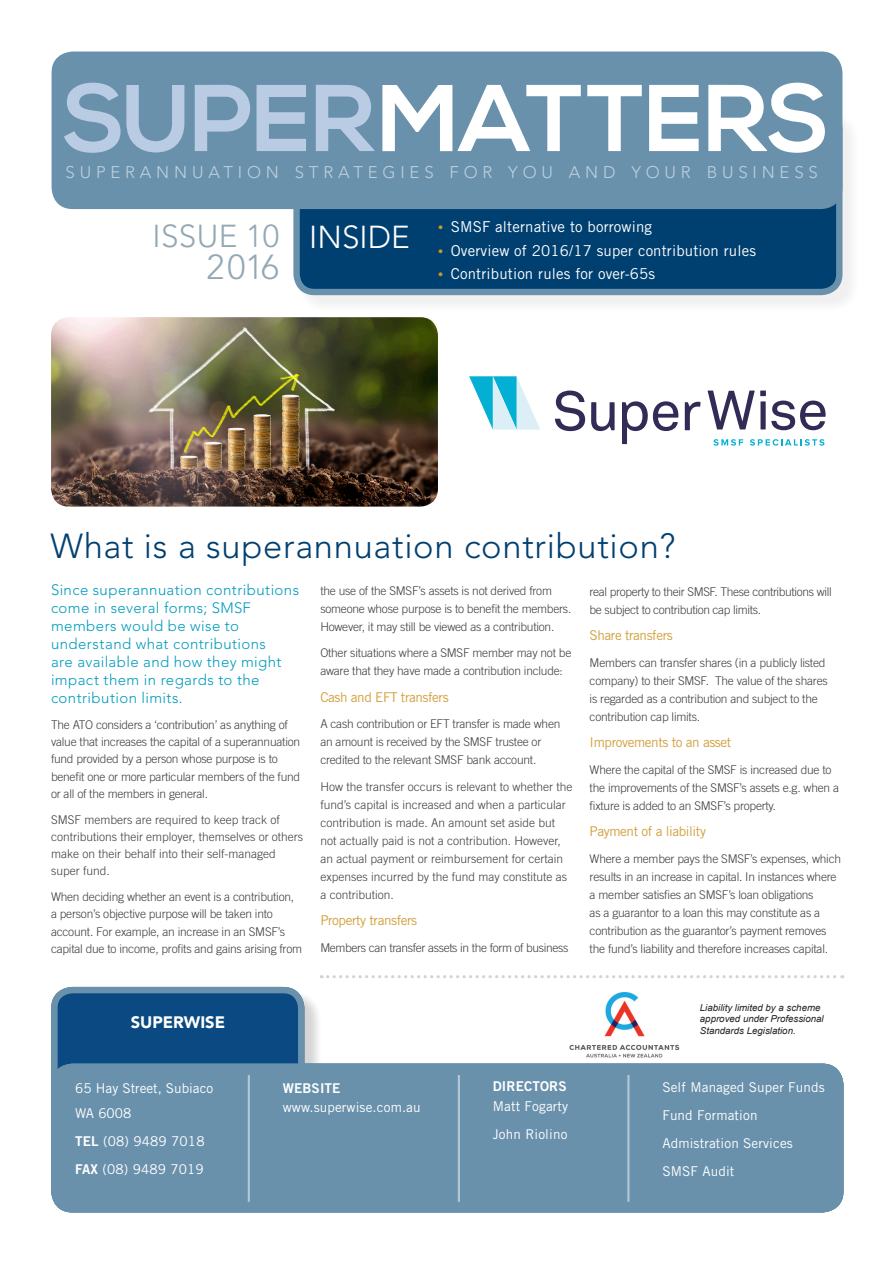
<style>
.page{position:relative;width:893px;height:1263px;background:#fff}
.page>*{position:absolute;margin:0;border:0;box-sizing:border-box;transform-origin:0 0}
.Title_-_Article{font:700 94.5px "Nexa";color:#fff}
.Title_-_Article-2{font:300 34.5px "Avenir LT Std";letter-spacing:.02em;color:#004071}
.Title_-_Article-3{font:300 34.5px "Avenir LT Std";color:#93a8b4}
.Title_-_Article-4{font:300 31.5px "Avenir LT Std";letter-spacing:.01em;color:#93a8b4}
.Title_-_Article-5{font:300 31.5px "Avenir LT Std";color:#fff}
.t1{font:300 16.8px "Avenir LT Std";letter-spacing:.285em;color:#bdd1dd}
.t2{font:900 16.5px "Avenir LT Std";color:#fff}
.Body_Text{font:300 15px/18px "Avenir LT Std";letter-spacing:.025em;color:#009bbc}
.t3{font:15px "Trade Gothic LT Std";letter-spacing:.01em;color:#fff}
.t4{font:13.5px/19.5px "Trade Gothic LT Std";letter-spacing:.01em;color:#fff}
.Body_Text-2{font:13.5px "Trade Gothic LT Std";letter-spacing:-.03em;color:#d2a03d}
.Body_Text-3{font:300 12px/18px "Trade Gothic LT Std";letter-spacing:-.02em;color:#3e3e3f}
.Body_Text-4{font:300 12px/18px "Trade Gothic LT Std";color:#3e3e3f}
.t5{font:italic 9.45px/11.4px "Arial";color:#231f20}
.s1{color:#bacce3}
.s2{font-family:"Myriad Pro";font-size:18px;color:#cd972b}
.s3{font-family:"Trade Gothic LT Std Bd 2"}
</style>
<div class="page">
<div style="left:296px;top:110px;width:565px;height:204px;background:#231f20;opacity:.07"></div>
<div style="left:297px;top:111px;width:542px;height:181px;background:#004071;border-radius:18px"></div>
<div style="left:293px;top:108px;width:549px;height:187px;border:6px solid #6991ac;border-radius:18px"></div>
<div style="left:52px;top:52px;width:790px;height:157px;background:#6991ac;border-radius:21px"></div>
<img style="left:51px;top:317px;width:387px;height:190px">
<svg style="left:328px;top:975px;width:515px;height:3px"></svg>
<svg style="left:469px;top:376px;width:71px;height:54px"></svg>
<svg style="left:555px;top:391px;width:30px;height:40px"></svg>
<svg style="left:591px;top:402px;width:24px;height:29px"></svg>
<svg style="left:622px;top:401px;width:56px;height:43px"></svg>
<svg style="left:685px;top:402px;width:15px;height:28px"></svg>
<svg style="left:708px;top:391px;width:118px;height:39px"></svg>
<svg style="left:713px;top:439px;width:30px;height:7px"></svg>
<svg style="left:750px;top:439px;width:74px;height:7px"></svg>
<div style="left:53px;top:989px;width:270px;height:219px;background:#231f20;opacity:.07"></div>
<div style="left:54px;top:990px;width:247px;height:196px;background:#0a4981;border-radius:18px"></div>
<div style="left:51px;top:987px;width:253px;height:202px;border:6px solid #6991ac;border-radius:18px"></div>
<div style="left:51px;top:1063px;width:792px;height:149px;background:#6991ac;border-radius:21px"></div>
<hr style="left:248px;top:1075px;width:2px;height:127px;background:#fff">
<hr style="left:458px;top:1075px;width:2px;height:127px;background:#fff">
<hr style="left:627px;top:1075px;width:2px;height:127px;background:#fff">
<img style="left:569px;top:992px;width:111px;height:66px">
<p class="Title_-_Article" style="left:63px;top:64px;width:768px"><span class="s1">SUPER</span>MATTERS</p>
<p class="t1" style="left:66px;top:163px;width:754px">SUPERANNUATION STRATEGIES FOR YOU AND YOUR BUSINESS</p>
<p class="Title_-_Article-4" style="left:153px;top:218px;width:128px">ISSUE 10</p>
<p class="Title_-_Article-3" style="left:206px;top:247px;width:74px">2016</p>
<p class="Title_-_Article-5" style="left:309px;top:218px;width:102px">INSIDE</p>
<p class="t3" style="left:438px;top:217px;width:216px"><span class="s2">•</span> SMSF alternative to borrowing</p>
<p class="t3" style="left:438px;top:241px;width:319px"><span class="s2">•</span> Overview of 2016/17 super contribution rules</p>
<p class="t3" style="left:438px;top:265px;width:219px"><span class="s2">•</span> Contribution rules for over-65s</p>
<p class="Title_-_Article-2" style="left:50px;top:526px;width:627px">What is a superannuation contribution?</p>
<p class="Body_Text" style="left:51px;top:581px;width:250px">Since superannuation contributions come in several forms; SMSF members would be wise to understand what contributions<br>are available and how they might impact them in regards to the contribution limits.</p>
<p class="Body_Text-3" style="left:51px;top:716px;width:251px;line-height:17.2px">The ATO considers a ‘contribution’ as anything of value that increases the capital of a superannuation fund provided by a person whose purpose is to benefit one or more particular members of the fund or all of the members in general.</p>
<p class="Body_Text-4" style="left:51px;top:810px;width:254px;line-height:17.2px">SMSF members are required to keep track of contributions their employer, themselves or others make on their behalf into their self-managed super fund.</p>
<p class="Body_Text-3" style="left:51px;top:888px;width:253px;line-height:17.2px">When deciding whether an event is a contribution, a person’s objective purpose will be taken into account. For example, an increase in an SMSF’s capital due to income, profits and gains arising from</p>
<p class="Body_Text-3" style="left:320px;top:581px;width:252px">the use of the SMSF’s assets is not derived from someone whose purpose is to benefit the members.<br>However, it may still be viewed as a contribution.</p>
<p class="Body_Text-3" style="left:320px;top:644px;width:253px">Other situations where a SMSF member may not be aware that they have made a contribution include:</p>
<p class="Body_Text-2" style="left:320px;top:689px;width:130px">Cash and EFT transfers</p>
<p class="Body_Text-3" style="left:320px;top:715px;width:242px">A cash contribution or EFT transfer is made when an amount is received by the SMSF trustee or credited to the relevant SMSF bank account.</p>
<p class="Body_Text-4" style="left:320px;top:777px;width:254px">How the transfer occurs is relevant to whether the fund’s capital is increased and when a particular contribution is made. An amount set aside but not actually paid is not a contribution. However, an actual payment or reimbursement for certain expenses incurred by the fund may constitute as a contribution.</p>
<p class="Body_Text-2" style="left:320px;top:912px;width:98px">Property transfers</p>
<p class="Body_Text-3" style="left:320px;top:938px;width:250px">Members can transfer assets in the form of business</p>
<p class="Body_Text-3" style="left:590px;top:582px;width:243px">real property to their SMSF. These contributions will be subject to contribution cap limits.</p>
<p class="Body_Text-2" style="left:590px;top:627px;width:85px">Share transfers</p>
<p class="Body_Text-3" style="left:590px;top:653px;width:240px">Members can transfer shares (in a publicly listed company) to their SMSF. The value of the shares is regarded as a contribution and subject to the contribution cap limits.</p>
<p class="Body_Text-2" style="left:590px;top:734px;width:143px">Improvements to an asset</p>
<p class="Body_Text-3" style="left:590px;top:760px;width:251px">Where the capital of the SMSF is increased due to the improvements of the SMSF’s assets e.g. when a fixture is added to an SMSF’s property.</p>
<p class="Body_Text-2" style="left:590px;top:823px;width:118px">Payment of a liability</p>
<p class="Body_Text-3" style="left:590px;top:849px;width:253px">Where a member pays the SMSF’s expenses, which results in an increase in capital. In instances where a member satisfies an SMSF’s loan obligations<br>as a guarantor to a loan this may constitute as a contribution as the guarantor’s payment removes the fund’s liability and therefore increases capital.</p>
<p class="t2" style="left:131px;top:1012px;width:96px">SUPERWISE</p>
<p class="t5" style="left:700px;top:1002px;width:125px">Liability limited by a scheme approved under Professional<br>Standards Legislation.</p>
<p class="t4" style="left:75px;top:1078px;width:139px">65 Hay Street, Subiaco</p>
<p class="t4" style="left:75px;top:1103px;width:58px">WA 6008</p>
<p class="t4" style="left:75px;top:1131px;width:131px"><span class="s3">TEL</span> (08) 9489 7018</p>
<p class="t4" style="left:75px;top:1159px;width:130px"><span class="s3">FAX</span> (08) 9489 7019</p>
<p class="t4" style="left:493px;top:1077px;width:77px"><span class="s3">DIRECTORS<br></span>Matt Fogarty</p>
<p class="t4" style="left:493px;top:1124px;width:76px">John Riolino</p>
<p class="t4" style="left:283px;top:1078px;width:139px"><span class="s3">WEBSITE </span>www.superwise.com.au</p>
<p class="t4" style="left:662px;top:1077px;width:164px">Self Managed Super Funds</p>
<p class="t4" style="left:662px;top:1105px;width:97px">Fund Formation</p>
<p class="t4" style="left:662px;top:1133px;width:132px">Admistration Services</p>
<p class="t4" style="left:662px;top:1161px;width:74px">SMSF Audit</p>
</div>
